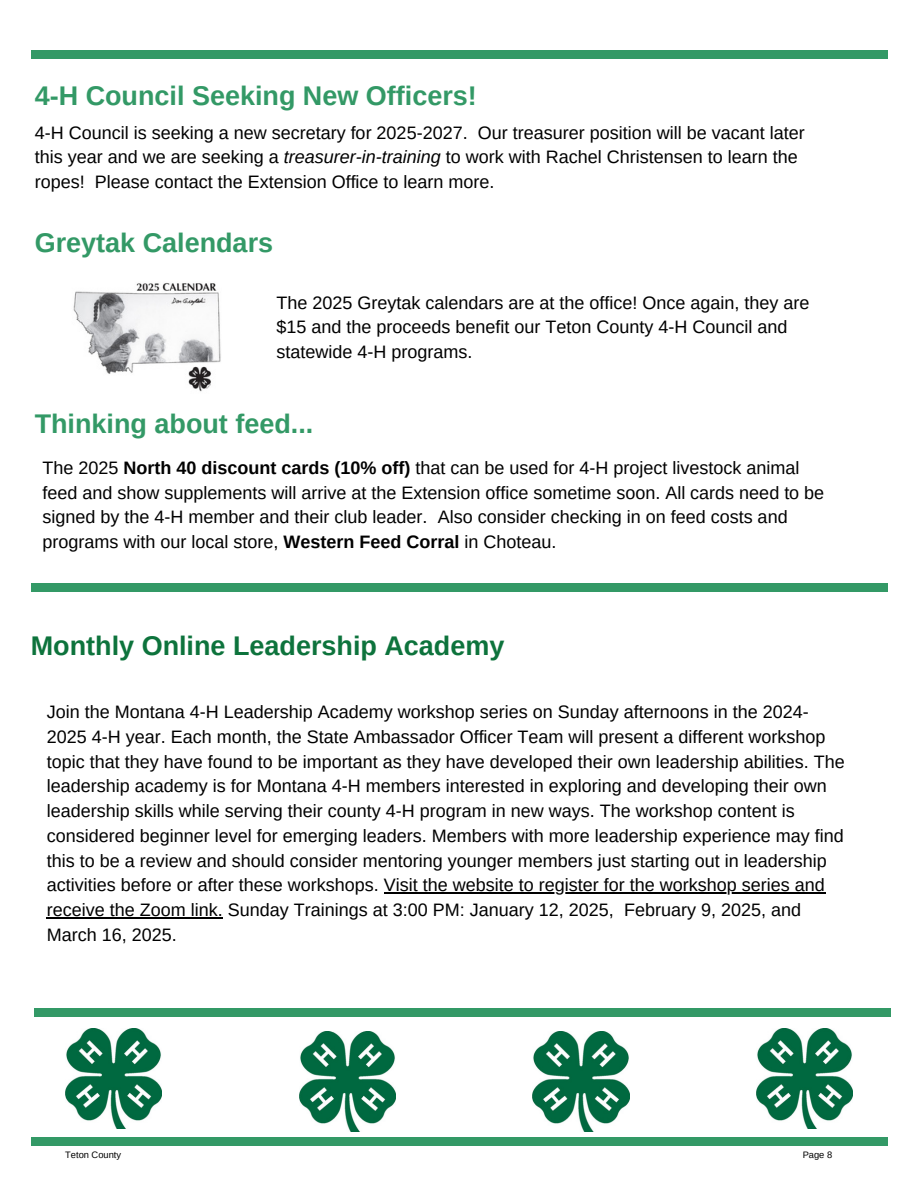
<style>
.page{position:relative;width:918px;height:1188px;background:#fff}
.page>*{position:absolute;margin:0;border:0;box-sizing:border-box;transform-origin:0 0}
.t1{font:700 27px "Arimo";color:#396}
.t2{font:700 27px "Arimo";color:#0d733c}
.t3{font:18px/24.8px "Arimo";color:#000}
.t4{font:9.3px "Arimo";color:#000}
.s1{font-style:italic}
.s2{font-weight:700}
</style>
<div class="page">
<div style="left:31px;top:51px;width:856px;height:8px;background:#396"></div>
<div style="left:31px;top:1137px;width:856px;height:8px;background:#396"></div>
<hr style="left:384px;top:892px;width:441px;height:2px;background:#000">
<hr style="left:47px;top:917px;width:176px;height:1px;background:#000">
<div style="left:31px;top:583px;width:856px;height:8px;background:#396"></div>
<img style="left:65px;top:1028px;width:97px;height:100px">
<img style="left:299px;top:1031px;width:97px;height:100px">
<img style="left:533px;top:1031px;width:97px;height:100px">
<img style="left:756px;top:1028px;width:97px;height:100px">
<img style="left:73px;top:283px;width:148px;height:109px">
<div style="left:35px;top:1009px;width:856px;height:7px;background:#396"></div>
<p class="t1" style="left:35px;top:80px;width:444px">4-H Council Seeking New Officers!</p>
<p class="t3" style="left:35px;top:120px;width:772px">4-H Council is seeking a new secretary for 2025-2027. Our treasurer position will be vacant later this year and we are seeking a <span class="s1">treasurer-in-training</span> to work with Rachel Christensen to learn the ropes! Please contact the Extension Office to learn more.</p>
<h2 class="t1" style="left:35px;top:228px;width:240px">Greytak Calendars</h2>
<h1 class="t3" style="left:277px;top:290px;width:534px">The 2025 Greytak calendars are at the office! Once again, they are $15 and the proceeds benefit our Teton County 4-H Council and statewide 4-H programs.</h1>
<h2 class="t1" style="left:35px;top:409px;width:280px">Thinking about feed...</h2>
<h1 class="t3" style="left:42px;top:455px;width:783px">The 2025 <span class="s2">North 40 discount cards (10% off)</span> that can be used for 4-H project livestock animal feed and show supplements will arrive at the Extension office sometime soon. All cards need to be signed by the 4-H member and their club leader. Also consider checking in on feed costs and programs with our local store, <span class="s2">Western Feed Corral</span> in Choteau.</h1>
<h2 class="t2" style="left:31px;top:631px;width:475px">Monthly Online Leadership Academy</h2>
<h1 class="t3" style="left:47px;top:699px;width:799px">Join the Montana 4-H Leadership Academy workshop series on Sunday afternoons in the 2024- 2025 4-H year. Each month, the State Ambassador Officer Team will present a different workshop topic that they have found to be important as they have developed their own leadership abilities. The leadership academy is for Montana 4-H members interested in exploring and developing their own leadership skills while serving their county 4-H program in new ways. The workshop content is considered beginner level for emerging leaders. Members with more leadership experience may find this to be a review and should consider mentoring younger members just starting out in leadership activities before or after these workshops. Visit the website to register for the workshop series and</h1>
<p class="t3" style="left:47px;top:897px;width:756px">receive the Zoom link. Sunday Trainings at 3:00 PM: January 12, 2025, February 9, 2025, and<br>March 16, 2025.</p>
<h1 class="t4" style="left:65px;top:1150px;width:57px">Teton County</h1>
<h1 class="t4" style="left:803px;top:1150px;width:31px">Page 8</h1>
</div>
